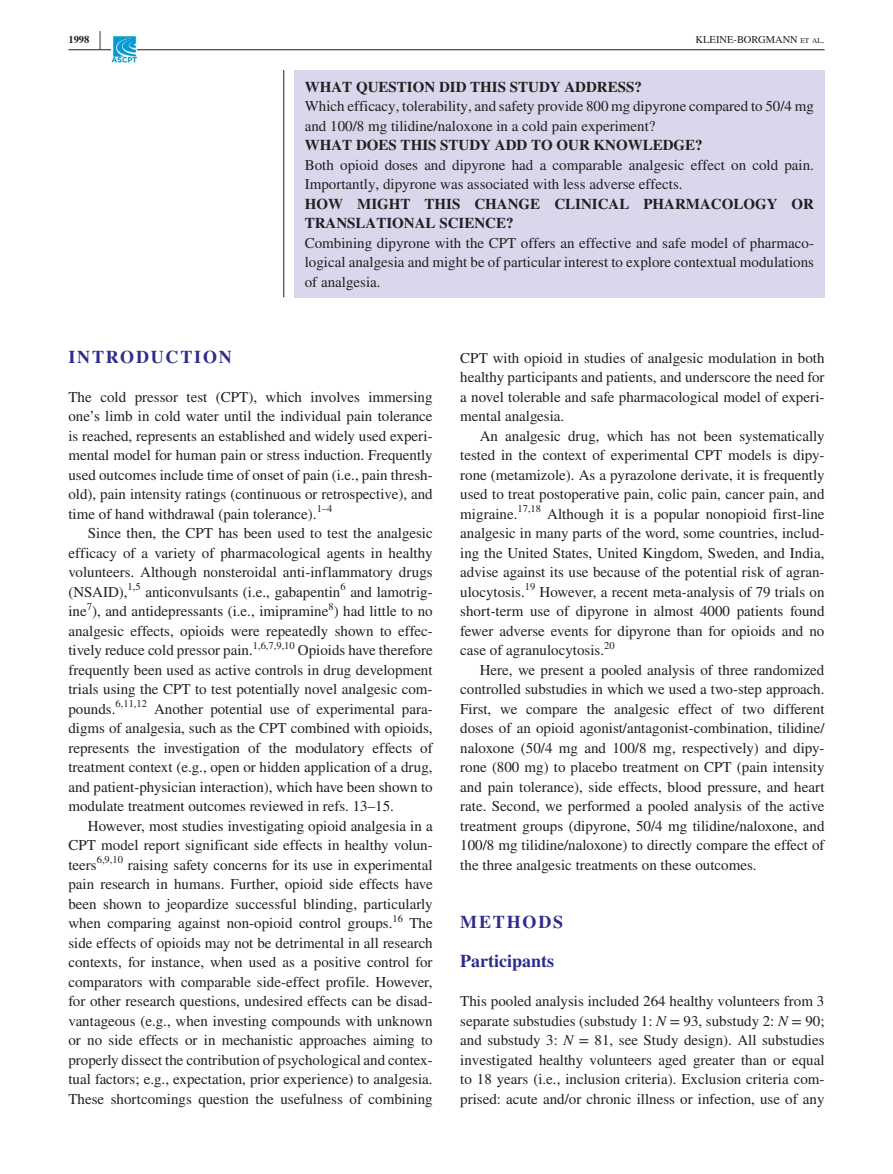
<style>
.page{position:relative;width:893px;height:1174px;background:#fff}
.page>*{position:absolute;margin:0;border:0;box-sizing:border-box;transform-origin:0 0}
.t1{font:700 25.95px "STIX";color:#231f20;scale:.36 1}
.t2{font:700 18px/39px "STIX";color:#2c2d8c}
.t3{font:700 18px "STIX";letter-spacing:.1em;color:#2c2d8c}
.t4{font:15px/19.5px "STIX";color:#231f20;text-align:justify}
.t5{font:700 15px/19.5px "STIX";color:#231f20}
.t6{font:10.5px "STIX";color:#231f20}
.t7{font:10.5px "STIX";color:#231f20}
.t8{font:700 10.5px "STIX";color:#231f20}
.s1{font-size:7.35px}
.s2{font-style:italic}
</style>
<div class="page">
<hr style="left:68px;top:49px;width:756px;height:1px;background:#231f20">
<img style="left:111px;top:37px;width:26px;height:25px">
<div style="left:294px;top:70px;width:530px;height:227px;background:#d9d7eb"></div>
<hr style="left:283px;top:70px;width:1px;height:227px;background:#231f20">
<p class="t8" style="left:68px;top:33px;width:22px">1998</p>
<h1 class="t1" style="left:99px;top:25px;width:7px">|</h1>
<p class="t7" style="left:696px;top:32px;width:130px">KLEINE-BORGMANN <span class="s1">et al</span> .</p>
<p class="t5" style="left:305px;top:77px;width:339px">WHAT QUESTION DID THIS STUDY ADDRESS?</p>
<p class="t4" style="left:305px;top:98px;width:511px">Which efficacy, tolerability, and safety provide 800 mg dipyrone compared to 50/4 mg and 100/8 mg tilidine/naloxone in a cold pain experiment?</p>
<p class="t5" style="left:305px;top:135px;width:399px">WHAT DOES THIS STUDY ADD TO OUR KNOWLEDGE?</p>
<p class="t4" style="left:305px;top:156px;width:511px">Both opioid doses and dipyrone had a comparable analgesic effect on cold pain.<br>Importantly, dipyrone was associated with less adverse effects.</p>
<p class="t5" style="left:305px;top:194px;width:511px">HOW MIGHT THIS CHANGE CLINICAL PHARMACOLOGY OR<br>TRANSLATIONAL SCIENCE?</p>
<p class="t4" style="left:305px;top:234px;width:511px">Combining dipyrone with the CPT offers an effective and safe model of pharmaco&shy;logical analgesia and might be of particular interest to explore contextual modulations of analgesia.</p>
<p class="t3" style="left:68px;top:346px;width:165px">INTRODUCTION</p>
<p class="t4" style="left:68px;top:388px;width:366px">The cold pressor test (CPT), which involves immersing one’s limb in cold water until the individual pain tolerance is reached, represents an established and widely used experi&shy;mental model for human pain or stress induction. Frequently used outcomes include time of onset of pain (i.e., pain thresh&shy;old), pain intensity ratings (continuous or retrospective), and time of hand withdrawal (pain tolerance).</p>
<p class="t6" style="left:317px;top:501px;width:17px">1–4</p>
<p class="t4" style="left:68px;top:524px;width:366px;text-indent:20px">Since then, the CPT has been used to test the analgesic efficacy of a variety of pharmacological agents in healthy volunteers. Although nonsteroidal anti-inflammatory drugs (NSAID),</p>
<p class="t6" style="left:128px;top:579px;width:15px">1,5</p>
<p class="t4" style="left:145px;top:583px;width:196px">anticonvulsants (i.e., gabapentin</p>
<p class="t6" style="left:340px;top:579px;width:7px">6</p>
<p class="t4" style="left:68px;top:583px;width:366px;text-align:right">and lamotrig-<br>ine ), and antidepressants (i.e., imipramine ) had little to no</p>
<p class="t6" style="left:87px;top:599px;width:7px">7</p>
<p class="t6" style="left:328px;top:599px;width:7px">8</p>
<p class="t4" style="left:68px;top:622px;width:366px">analgesic effects, opioids were repeatedly shown to effec&shy;tively reduce cold pressor pain.</p>
<p class="t6" style="left:253px;top:638px;width:43px">1,6,7,9,10</p>
<p class="t4" style="left:68px;top:641px;width:366px;text-indent:229px">Opioids have therefore frequently been used as active controls in drug development trials using the CPT to test potentially novel analgesic com&shy;pounds.</p>
<p class="t6" style="left:116px;top:696px;width:33px">6,11,12</p>
<p class="t4" style="left:68px;top:700px;width:366px;text-indent:86px">Another potential use of experimental para&shy;digms of analgesia, such as the CPT combined with opioids, represents the investigation of the modulatory effects of treatment context (e.g., open or hidden application of a drug, and patient-physician interaction), which have been shown to modulate treatment outcomes reviewed in refs. 13–15.</p>
<p class="t4" style="left:68px;top:817px;width:366px;text-indent:20px">However, most studies investigating opioid analgesia in a CPT model report significant side effects in healthy volun&shy;teers</p>
<p class="t6" style="left:97px;top:852px;width:28px">6,9,10</p>
<p class="t4" style="left:68px;top:856px;width:366px;text-indent:59px">raising safety concerns for its use in experimental pain research in humans. Further, opioid side effects have been shown to jeopardize successful blinding, particularly when comparing against non-opioid control groups.</p>
<p class="t6" style="left:392px;top:911px;width:12px">16</p>
<p class="t4" style="left:68px;top:914px;width:366px;text-indent:341px">The side effects of opioids may not be detrimental in all research contexts, for instance, when used as a positive control for comparators with comparable side-effect profile. However, for other research questions, undesired effects can be disad&shy;vantageous (e.g., when investing compounds with unknown or no side effects or in mechanistic approaches aiming to properly dissect the contribution of psychological and contex&shy;tual factors; e.g., expectation, prior experience) to analgesia.<br>These shortcomings question the usefulness of combining</p>
<p class="t4" style="left:460px;top:349px;width:366px">CPT with opioid in studies of analgesic modulation in both healthy participants and patients, and underscore the need for a novel tolerable and safe pharmacological model of experi&shy;mental analgesia.</p>
<p class="t4" style="left:460px;top:427px;width:366px;text-indent:20px">An analgesic drug, which has not been systematically tested in the context of experimental CPT models is dipy&shy;rone (metamizole). As a pyrazolone derivate, it is frequently used to treat postoperative pain, colic pain, cancer pain, and migraine.<sup>17,18</sup> Although it is a popular nonopioid first-line analgesic in many parts of the word, some countries, includ&shy;ing the United States, United Kingdom, Sweden, and India, advise against its use because of the potential risk of agran&shy;ulocytosis.</p>
<p class="t6" style="left:525px;top:579px;width:12px">19</p>
<p class="t4" style="left:460px;top:583px;width:366px;text-indent:79px">However, a recent meta-analysis of 79 trials on short-term use of dipyrone in almost 4000 patients found fewer adverse events for dipyrone than for opioids and no case of agranulocytosis.</p>
<p class="t6" style="left:604px;top:638px;width:12px">20</p>
<p class="t4" style="left:460px;top:661px;width:366px;text-indent:20px">Here, we present a pooled analysis of three randomized controlled substudies in which we used a two-step approach.<br>First, we compare the analgesic effect of two different doses of an opioid agonist/antagonist-combination, tilidine/ naloxone (50/4 mg and 100/8 mg, respectively) and dipy&shy;rone (800 mg) to placebo treatment on CPT (pain intensity and pain tolerance), side effects, blood pressure, and heart rate. Second, we performed a pooled analysis of the active treatment groups (dipyrone, 50/4 mg tilidine/naloxone, and 100/8 mg tilidine/naloxone) to directly compare the effect of the three analgesic treatments on these outcomes.</p>
<p class="t2" style="left:460px;top:902px;width:104px">METHODS<br>Participants</p>
<p class="t4" style="left:460px;top:992px;width:366px">This pooled analysis included 264 healthy volunteers from 3 separate substudies (substudy 1: <span class="s2">N</span> = 93, substudy 2: <span class="s2">N</span> = 90; and substudy 3: <span class="s2">N</span> = 81, see Study design). All substudies investigated healthy volunteers aged greater than or equal to 18 years (i.e., inclusion criteria). Exclusion criteria com&shy;prised: acute and/or chronic illness or infection, use of any</p>
</div>
